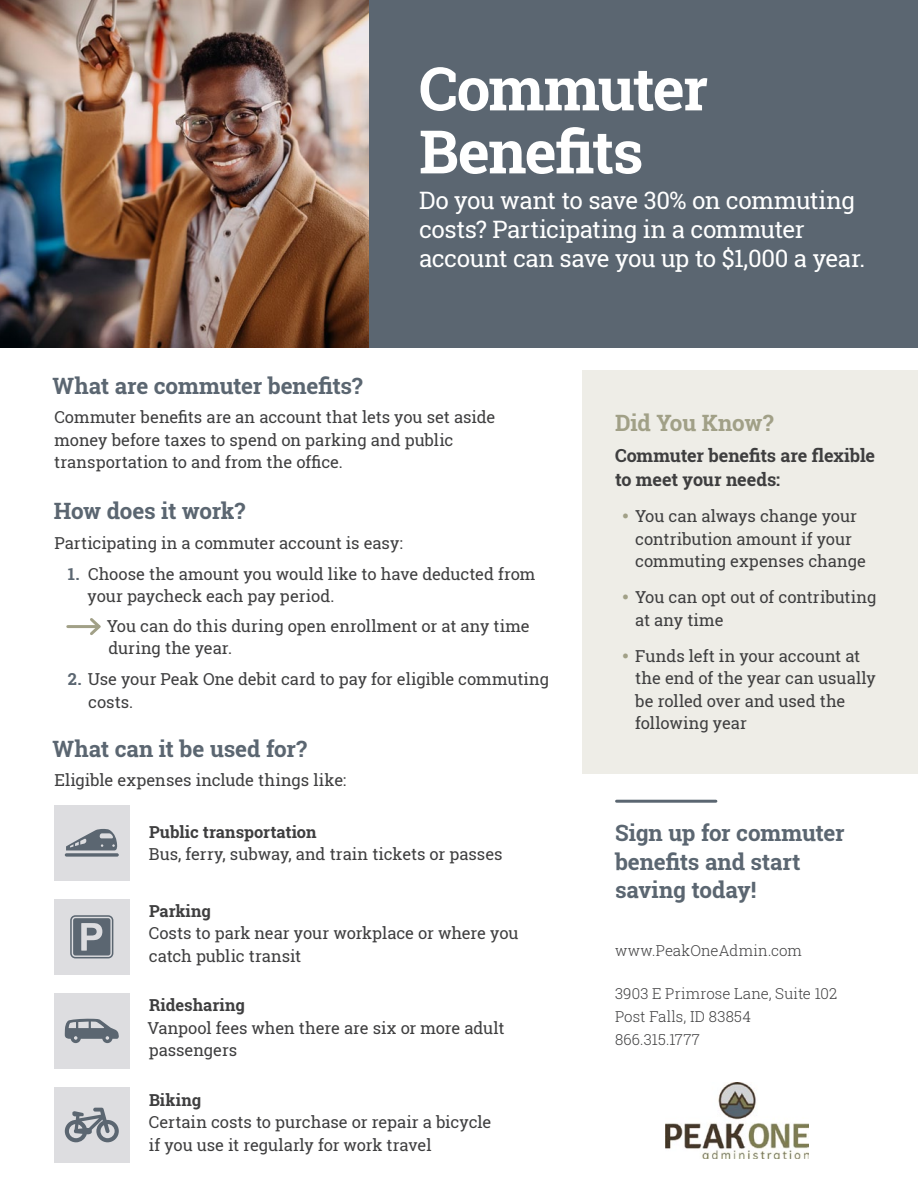
<style>
.page{position:relative;width:918px;height:1188px;background:#fff}
.page>*{position:absolute;margin:0;border:0;box-sizing:border-box;transform-origin:0 0}
.t1{font:700 60px/63px "Roboto Slab";letter-spacing:-.03em;color:#fff}
.t2{font:24px/28.8px "Roboto Slab";letter-spacing:-.02em;color:#fff}
.t3{font:700 22.5px/28.5px "Roboto Slab";letter-spacing:-.01em;color:#5b6671}
.t4{font:700 22.5px "Roboto Slab";letter-spacing:-.01em;color:#a1a087}
.t5{font:700 18px/24px "Roboto Slab";letter-spacing:-.01em;color:#3e3e3f}
.t6{font:16.5px/22.5px "Roboto Slab";letter-spacing:-.005em;color:#3e3e3f}
.t7{font:700 16.5px "Roboto Slab";color:#3e3e3f}
.t8{font:300 15px/23.2px "Roboto Slab";letter-spacing:.01em;color:#3e3e3f}
.s1{font-weight:700;color:#5b6671}
</style>
<div class="page">
<img style="left:0;top:0;width:369px;height:347px">
<div style="left:369px;top:0;width:549px;height:347px;background:#5b6671"></div>
<img style="left:665px;top:1082px;width:143px;height:77px">
<div style="left:582px;top:370px;width:336px;height:403px;background:#eeede7"></div>
<hr style="left:617px;top:800px;width:99px;height:3px;background:#5b6671">
<hr style="left:68px;top:625px;width:31px;height:3px;background:#a1a087">
<svg style="left:90px;top:618px;width:11px;height:17px"></svg>
<div style="left:54px;top:899px;width:76px;height:76px;background:#dddde0"></div>
<svg style="left:70px;top:915px;width:43px;height:43px"></svg>
<div style="left:54px;top:805px;width:76px;height:76px;background:#dddde0"></div>
<svg style="left:65px;top:853px;width:54px;height:4px"></svg>
<svg style="left:66px;top:829px;width:51px;height:21px"></svg>
<div style="left:54px;top:993px;width:76px;height:76px;background:#dddde0"></div>
<svg style="left:65px;top:1019px;width:54px;height:24px"></svg>
<div style="left:54px;top:1087px;width:76px;height:76px;background:#dddde0"></div>
<svg style="left:65px;top:1108px;width:54px;height:34px"></svg>
<h1 class="t1" style="left:419px;top:56px;width:291px">Commuter<br>Benefits</h1>
<h2 class="t2" style="left:419px;top:186px;width:448px">Do you want to save 30% on commuting costs? Participating in a commuter account can save you up to $1,000 a year.</h2>
<h3 class="t3" style="left:53px;top:371px;width:312px">What are commuter benefits?</h3>
<p class="t6" style="left:54px;top:406px;width:442px">Commuter benefits are an account that lets you set aside money before taxes to spend on parking and public transportation to and from the office.</p>
<h3 class="t3" style="left:54px;top:497px;width:193px">How does it work?</h3>
<p class="t6" style="left:54px;top:531px;width:350px">Participating in a commuter account is easy:</p>
<p class="t6" style="left:88px;top:562px;width:449px;text-indent:-20px"><span class="s1">1.</span> Choose the amount you would like to have deducted from your paycheck each pay period.</p>
<p class="t6" style="left:107px;top:614px;width:424px">You can do this during open enrollment or at any time during the year.</p>
<p class="t6" style="left:88px;top:668px;width:462px;text-indent:-20px"><span class="s1">2.</span> Use your Peak One debit card to pay for eligible commuting costs.</p>
<h3 class="t3" style="left:53px;top:735px;width:256px">What can it be used for?</h3>
<p class="t6" style="left:54px;top:769px;width:293px">Eligible expenses include things like:</p>
<p class="t7" style="left:149px;top:821px;width:169px">Public transportation</p>
<p class="t6" style="left:149px;top:843px;width:355px">Bus, ferry, subway, and train tickets or passes</p>
<p class="t7" style="left:149px;top:899px;width:63px">Parking</p>
<p class="t6" style="left:149px;top:922px;width:371px">Costs to park near your workplace or where you catch public transit</p>
<p class="t7" style="left:149px;top:994px;width:97px">Ridesharing</p>
<p class="t6" style="left:148px;top:1016px;width:358px">Vanpool fees when there are six or more adult passengers</p>
<p class="t7" style="left:149px;top:1088px;width:54px">Biking</p>
<p class="t6" style="left:149px;top:1111px;width:344px">Certain costs to purchase or repair a bicycle if you use it regularly for work travel</p>
<h3 class="t4" style="left:615px;top:408px;width:160px">Did You Know?</h3>
<p class="t5" style="left:615px;top:443px;width:262px">Commuter benefits are flexible to meet your needs:</p>
<p class="t6" style="left:635px;top:505px;width:232px">You can always change your contribution amount if your commuting expenses change</p>
<p class="t6" style="left:635px;top:586px;width:243px">You can opt out of contributing at any time</p>
<p class="t6" style="left:635px;top:644px;width:242px">Funds left in your account at the end of the year can usually be rolled over and used the following year</p>
<h3 class="t3" style="left:615px;top:819px;width:231px">Sign up for commuter benefits and start saving today!</h3>
<p class="t8" style="left:615px;top:938px;width:188px">www.PeakOneAdmin.com</p>
<p class="t8" style="left:615px;top:981px;width:224px">3903 E Primrose Lane, Suite 102<br>Post Falls, ID 83854<br>866.315.1777</p>
</div>
